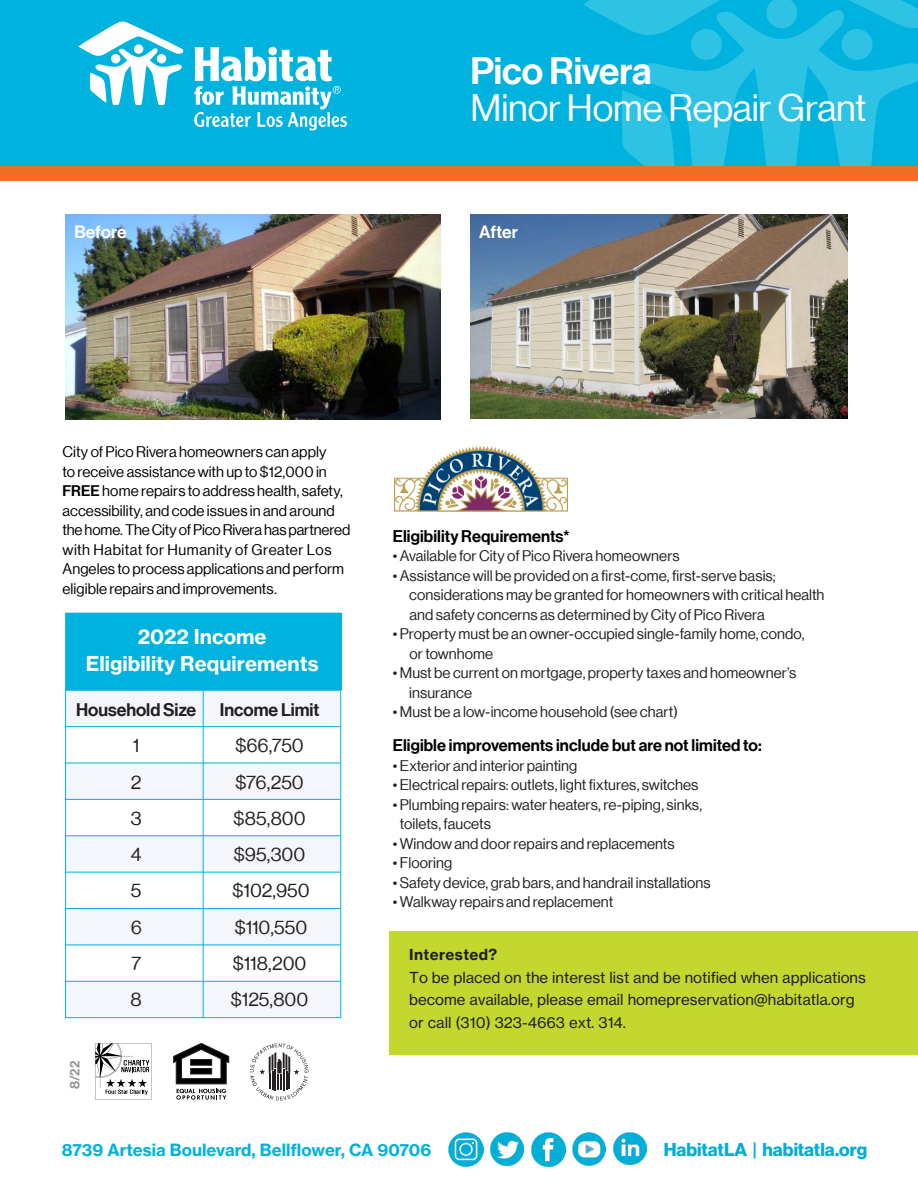
<style>
.page{position:relative;width:918px;height:1188px;background:#fff}
.page>*{position:absolute;margin:0;border:0;box-sizing:border-box;transform-origin:0 0}
.t1{font:37.35px "Neue Haas Grotesk Display";letter-spacing:-.005em;color:#fff}
.t2{font:500 37.35px "Neue Haas Grotesk Display";letter-spacing:-.005em;color:#fff}
.t3{font:20.25px/26.8px "N Haas Grotesk TX Pro 75 Bd";color:#fff;text-align:center}
.t4{font:19.2px/36.3px "Neue Haas Grotesk Display";letter-spacing:-.005em;color:#231f20;text-align:justify}
.t5{font:18.3px "N Haas Grotesk DS Pro 75 Bd";color:#00aed6}
.t6{font:500 17.85px "Neue Haas Grotesk Display";color:#231f20}
.t7{font:500 17.4px "Neue Haas Grotesk Display";color:#fff}
.t8{font:16.65px "N Haas Grotesk TX Pro 75 Bd";color:#00b3de}
.t9{font:500 16.5px "Neue Haas Grotesk Display";letter-spacing:.005em;color:#000}
.t10{font:15px/19.5px "Neue Haas Grotesk Display";letter-spacing:.005em;color:#231f20}
.t11{font:15px/19.5px "Neue Haas Grotesk Display";letter-spacing:.005em;color:#000}
.t12{font:15px/22.5px "N Haas Grotesk TX Pro 55 Rg";color:#231f20}
.t13{font:15px "N Haas Grotesk TX Pro 75 Bd";letter-spacing:.025em;color:#231f20}
.t14{font:500 13.5px "Neue Haas Grotesk Display";color:#929497}
.s1{font-weight:500}
</style>
<div class="page">
<div style="left:389px;top:931px;width:529px;height:124px;background:#c3d82e"></div>
<img style="left:531px;top:1132px;width:34px;height:34px">
<img style="left:449px;top:1132px;width:35px;height:35px">
<img style="left:614px;top:1132px;width:32px;height:33px">
<img style="left:490px;top:1132px;width:34px;height:34px">
<img style="left:572px;top:1132px;width:34px;height:34px">
<div style="left:0;top:0;width:918px;height:181px;background:#00b3de"></div>
<svg style="left:78px;top:21px;width:106px;height:84px"></svg>
<svg style="left:194px;top:47px;width:153px;height:84px"></svg>
<svg style="left:640px;top:61px;width:277px;height:105px;fill:#2ec2e5"></svg>
<svg style="left:583px;top:0;width:334px;height:61px"></svg>
<svg style="left:622px;top:90px;width:54px;height:76px"></svg>
<div style="left:0;top:166px;width:918px;height:15px;background:#f16f24"></div>
<img style="left:394px;top:447px;width:174px;height:64px">
<img style="left:65px;top:215px;width:375px;height:204px">
<img style="left:470px;top:215px;width:377px;height:203px">
<div style="left:65px;top:690px;width:275px;height:36px;background:#f4f6fb"></div>
<div style="left:65px;top:762px;width:275px;height:37px;background:#f4f6fb"></div>
<div style="left:65px;top:835px;width:275px;height:37px;background:#f4f6fb"></div>
<div style="left:65px;top:909px;width:275px;height:36px;background:#f4f6fb"></div>
<div style="left:65px;top:981px;width:275px;height:37px;background:#f4f6fb"></div>
<div style="left:66px;top:613px;width:275px;height:77px;background:#00b3de"></div>
<div style="left:65px;top:613px;width:276px;height:405px;border:1px solid #00b3de"></div>
<hr style="left:66px;top:981px;width:275px;height:1px;background:#00b3de">
<hr style="left:66px;top:944px;width:275px;height:1px;background:#00b3de">
<hr style="left:66px;top:908px;width:275px;height:1px;background:#00b3de">
<hr style="left:66px;top:872px;width:275px;height:1px;background:#00b3de">
<hr style="left:66px;top:835px;width:275px;height:1px;background:#00b3de">
<hr style="left:66px;top:799px;width:275px;height:1px;background:#00b3de">
<hr style="left:66px;top:763px;width:275px;height:1px;background:#00b3de">
<hr style="left:66px;top:726px;width:275px;height:1px;background:#00b3de">
<hr style="left:66px;top:690px;width:275px;height:1px;background:#00b3de">
<hr style="left:203px;top:613px;width:1px;height:405px;background:#00b3de">
<svg style="left:250px;top:1043px;width:59px;height:57px"></svg>
<svg style="left:173px;top:1043px;width:56px;height:57px"></svg>
<svg style="left:95px;top:1043px;width:57px;height:57px"></svg>
<h1 class="t2" style="left:471px;top:49px;width:183px">Pico Rivera</h1>
<h1 class="t1" style="left:471px;top:87px;width:398px">Minor Home Repair Grant</h1>
<p class="t7" style="left:74px;top:222px;width:54px">Before</p>
<p class="t7" style="left:479px;top:222px;width:40px">After</p>
<p class="t11" style="left:63px;top:443px;width:289px">City of Pico Rivera homeowners can apply<br>to receive assistance with up to $12,000 in <span class="s1">FREE</span> home repairs to address health, safety, accessibility, and code issues in and around the home. The City of Pico Rivera has partnered with Habitat for Humanity of Greater Los Angeles to process applications and perform eligible repairs and improvements.</p>
<h2 class="t3" style="left:86px;top:623px;width:234px">2022 Income<br>Eligibility Requirements</h2>
<p class="t6" style="left:76px;top:699px;width:122px">Household Size</p>
<p class="t4" style="left:131px;top:727px;width:13px">1<br>2<br>3<br>4<br>5<br>6<br>7<br>8</p>
<p class="t14" style="left:67px;top:1089px;width:30px;rotate:-90deg">8/22</p>
<p class="t6" style="left:220px;top:699px;width:101px">Income Limit</p>
<p class="t4" style="left:231px;top:727px;width:80px;text-align:left">$66,750 $76,250 $85,800 $95,300 $102,950 $110,550 $118,200 $125,800</p>
<p class="t9" style="left:393px;top:526px;width:179px">Eligibility Requirements*</p>
<p class="t10" style="left:393px;top:546px;width:288px">• Available for City of Pico Rivera homeowners</p>
<p class="t10" style="left:409px;top:566px;width:417px;text-indent:-16px">• Assistance will be provided on a first-come, first-serve basis; considerations may be granted for homeowners with critical health and safety concerns as determined by City of Pico Rivera</p>
<p class="t10" style="left:409px;top:624px;width:397px;text-indent:-17px">• Property must be an owner-occupied single-family home, condo, or townhome</p>
<p class="t10" style="left:409px;top:663px;width:389px;text-indent:-16px">• Must be current on mortgage, property taxes and homeowner’s insurance</p>
<p class="t10" style="left:393px;top:702px;width:287px">• Must be a low-income household (see chart)</p>
<p class="t9" style="left:393px;top:736px;width:370px">Eligible improvements include but are not limited to:</p>
<p class="t10" style="left:393px;top:756px;width:186px">• Exterior and interior painting</p>
<p class="t10" style="left:393px;top:775px;width:307px">• Electrical repairs: outlets, light fixtures, switches</p>
<p class="t10" style="left:400px;top:795px;width:304px;text-indent:-7px">• Plumbing repairs: water heaters, re-piping, sinks, toilets, faucets</p>
<p class="t10" style="left:393px;top:834px;width:283px">• Window and door repairs and replacements</p>
<p class="t10" style="left:393px;top:853px;width:61px">• Flooring</p>
<p class="t10" style="left:393px;top:873px;width:319px">• Safety device, grab bars, and handrail installations</p>
<p class="t10" style="left:393px;top:892px;width:222px">• Walkway repairs and replacement</p>
<p class="t13" style="left:409px;top:945px;width:90px">Interested?</p>
<p class="t12" style="left:409px;top:966px;width:458px">To be placed on the interest list and be notified when applications become available, please email homepreservation@habitatla.org or call (310) 323-4663 ext. 314.</p>
<p class="t8" style="left:62px;top:1140px;width:371px">8739 Artesia Boulevard, Bellflower, CA 90706</p>
<p class="t5" style="left:664px;top:1139px;width:205px">HabitatLA | habitatla.org</p>
</div>
